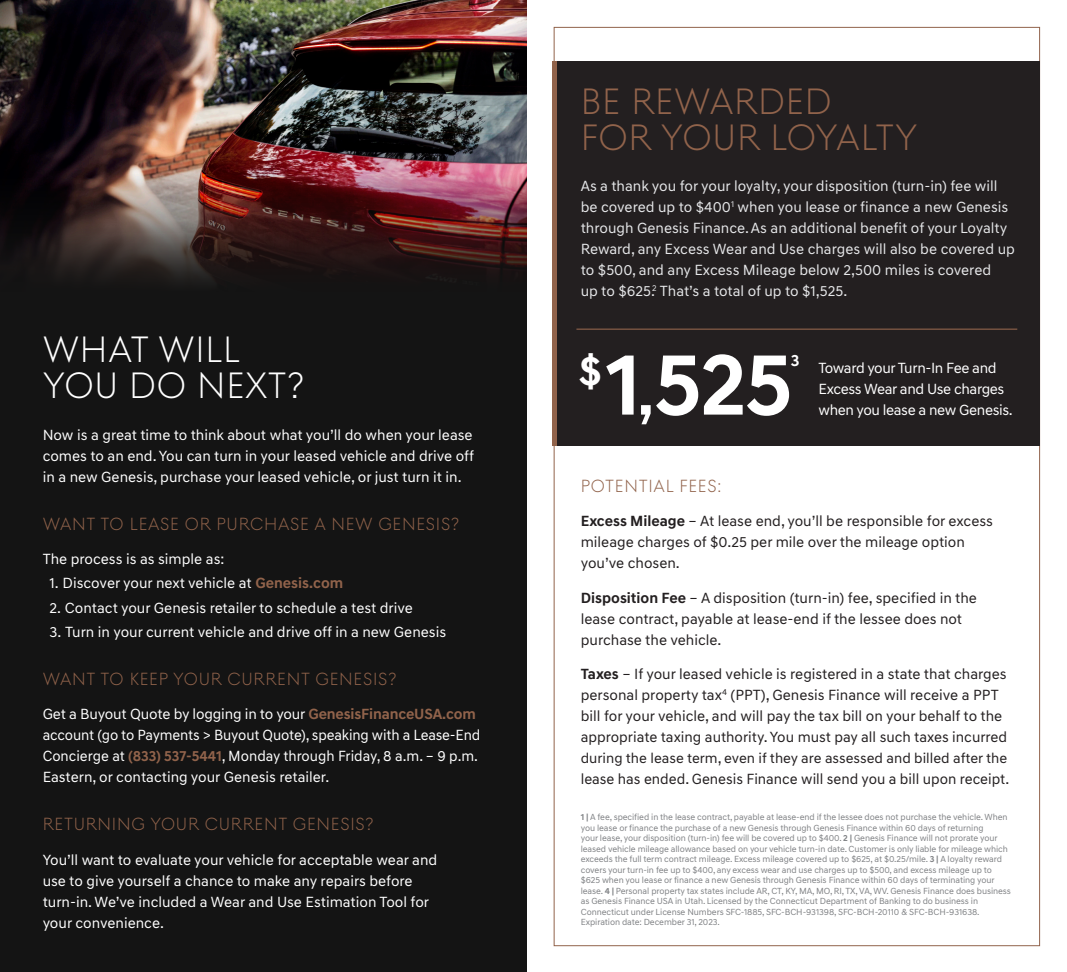
<style>
.page{position:relative;width:1067px;height:972px;background:#fff}
.page>*{position:absolute;margin:0;border:0;box-sizing:border-box;transform-origin:0 0}
.t1{font:700 90px "Genesis Sans Text";color:#fff}
.t2{font:300 37.5px/36px "Genesis Sans Head";letter-spacing:.02em;color:#91634b}
.t3{font:300 37.5px/36px "Genesis Sans Head";letter-spacing:.02em;color:#fff}
.t4{font:300 18px "Genesis Sans Head";letter-spacing:.04em;color:#91634b}
.t5{font:700 16.65px "Genesis Sans Text";color:#fff}
.t6{font:15px/21px "Genesis Sans Text";color:#fff}
.t7{font:15px/21px "Genesis Sans Text";color:#231f20}
.t8{font:15px/21px "Genesis Sans Text";color:#e6e7e9}
.t9{font:15px/21px "Genesis Sans Text";letter-spacing:-.025em;color:#fff}
.t10{font:14.55px "Genesis Sans Text";color:#231f20}
.t11{font:9px/10.5px "Genesis Sans Text";letter-spacing:-.01em;color:#808285}
.s1{font-weight:700;color:#91634b}
.s2{font-size:61.5px}
.s3{font-weight:700}
</style>
<div class="page">
<div style="left:0;top:2px;width:526px;height:970px;background:#141414"></div>
<img style="left:0;top:0;width:526px;height:173px">
<img style="left:0;top:173px;width:526px;height:49px">
<svg style="left:7px;top:222px;width:519px;height:60px"></svg>
<div style="left:554px;top:61px;width:486px;height:385px;background:#231f20"></div>
<hr style="left:552px;top:61px;width:4px;height:385px;background:#91634b">
<hr style="left:576px;top:329px;width:441px;height:1px;background:#91634b">
<p class="t3" style="left:43px;top:332px;width:263px">WHAT WILL<br>YOU DO NEXT?</p>
<p class="t6" style="left:43px;top:424px;width:433px;text-align:justify">Now is a great time to think about what you’ll do when your lease comes to an end. You can turn in your leased vehicle and drive off in a new Genesis, purchase your leased vehicle, or just turn it in.</p>
<p class="t4" style="left:43px;top:513px;width:418px">WANT TO LEASE OR PURCHASE A NEW GENESIS?</p>
<p class="t6" style="left:43px;top:549px;width:183px">The process is as simple as:</p>
<p class="t6" style="left:49px;top:573px;width:295px">1. Discover your next vehicle at <span class="s1">Genesis.com</span></p>
<p class="t6" style="left:49px;top:597px;width:365px">2. Contact your Genesis retailer to schedule a test drive</p>
<p class="t6" style="left:49px;top:621px;width:398px">3. Turn in your current vehicle and drive off in a new Genesis</p>
<p class="t4" style="left:43px;top:668px;width:355px">WANT TO KEEP YOUR CURRENT GENESIS?</p>
<p class="t6" style="left:43px;top:704px;width:439px">Get a Buyout Quote by logging in to your <span class="s1">GenesisFinanceUSA.com </span>account (go to Payments &gt; Buyout Quote), speaking with a Lease-End Concierge at <span class="s1">(833) 537-5441</span>, Monday through Friday, 8 a.m. – 9 p.m.<br>Eastern, or contacting your Genesis retailer.</p>
<p class="t4" style="left:43px;top:814px;width:332px">RETURNING YOUR CURRENT GENESIS?</p>
<p class="t6" style="left:43px;top:849px;width:396px">You’ll want to evaluate your vehicle for acceptable wear and use to give yourself a chance to make any repairs before turn-in. We’ve included a Wear and Use Estimation Tool for your convenience.</p>
<p class="t2" style="left:580px;top:83px;width:336px">BE REWARDED<br>FOR YOUR LOYALTY</p>
<p class="t8" style="left:580px;top:175px;width:435px">As a thank you for your loyalty, your disposition (turn-in) fee will be covered up to $400<sup>1</sup> when you lease or finance a new Genesis through Genesis Finance. As an additional benefit of your Loyalty Reward, any Excess Wear and Use charges will also be covered up to $500, and any Excess Mileage below 2,500 miles is covered<br>up to $625.<sup>2</sup> That’s a total of up to $1,525.</p>
<p class="t1" style="left:578px;top:328px;width:216px"><sup>$</sup>1<span class="s2">,</span>525</p>
<p class="t5" style="left:791px;top:350px;width:10px">3</p>
<p class="t9" style="left:818px;top:358px;width:196px">Toward your Turn-In Fee and<br>Excess Wear and Use charges when you lease a new Genesis.</p>
<p class="t4" style="left:580px;top:475px;width:142px">POTENTIAL FEES:</p>
<p class="t7" style="left:580px;top:510px;width:414px"><span class="s3">Excess Mileage</span> – At lease end, you’ll be responsible for excess mileage charges of $0.25 per mile over the mileage option you’ve chosen.</p>
<p class="t7" style="left:580px;top:587px;width:398px"><span class="s3">Disposition Fee</span> – A disposition (turn-in) fee, specified in the lease contract, payable at lease-end if the lessee does not purchase the vehicle.</p>
<p class="t7" style="left:580px;top:663px;width:428px"><span class="s3">Taxes</span> – If your leased vehicle is registered in a state that charges personal property tax<sup>4</sup> (PPT), Genesis Finance will receive a PPT bill for your vehicle, and will pay the tax bill on your behalf to the appropriate taxing authority. You must pay all such taxes incurred</p>
<p class="t10" style="left:580px;top:749px;width:428px">during the lease term, even if they are assessed and billed after the</p>
<p class="t7" style="left:580px;top:768px;width:430px">lease has ended. Genesis Finance will send you a bill upon receipt.</p>
<p class="t11" style="left:580px;top:812px;width:432px"><span class="s3">1 |</span> A fee, specified in the lease contract, payable at lease-end if the lessee does not purchase the vehicle. When you lease or finance the purchase of a new Genesis through Genesis Finance within 60 days of returning<br>your lease, your disposition (turn-in) fee will be covered up to $400. <span class="s3">2 |</span> Genesis Finance will not prorate your leased vehicle mileage allowance based on your vehicle turn-in date. Customer is only liable for mileage which exceeds the full term contract mileage. Excess mileage covered up to $625, at $0.25/mile. <span class="s3">3 |</span> A loyalty reward covers your turn-in fee up to $400, any excess wear and use charges up to $500, and excess mileage up to $625 when you lease or finance a new Genesis through Genesis Finance within 60 days of terminating your lease. <span class="s3">4 |</span> Personal property tax states include AR, CT, KY, MA, MO, RI, TX, VA, WV. Genesis Finance does business as Genesis Finance USA in Utah. Licensed by the Connecticut Department of Banking to do business in Connecticut under License Numbers SFC-1885, SFC-BCH-931398, SFC-BCH-20110 &amp; SFC-BCH-931638.<br>Expiration date: December 31, 2023.</p>
</div>
